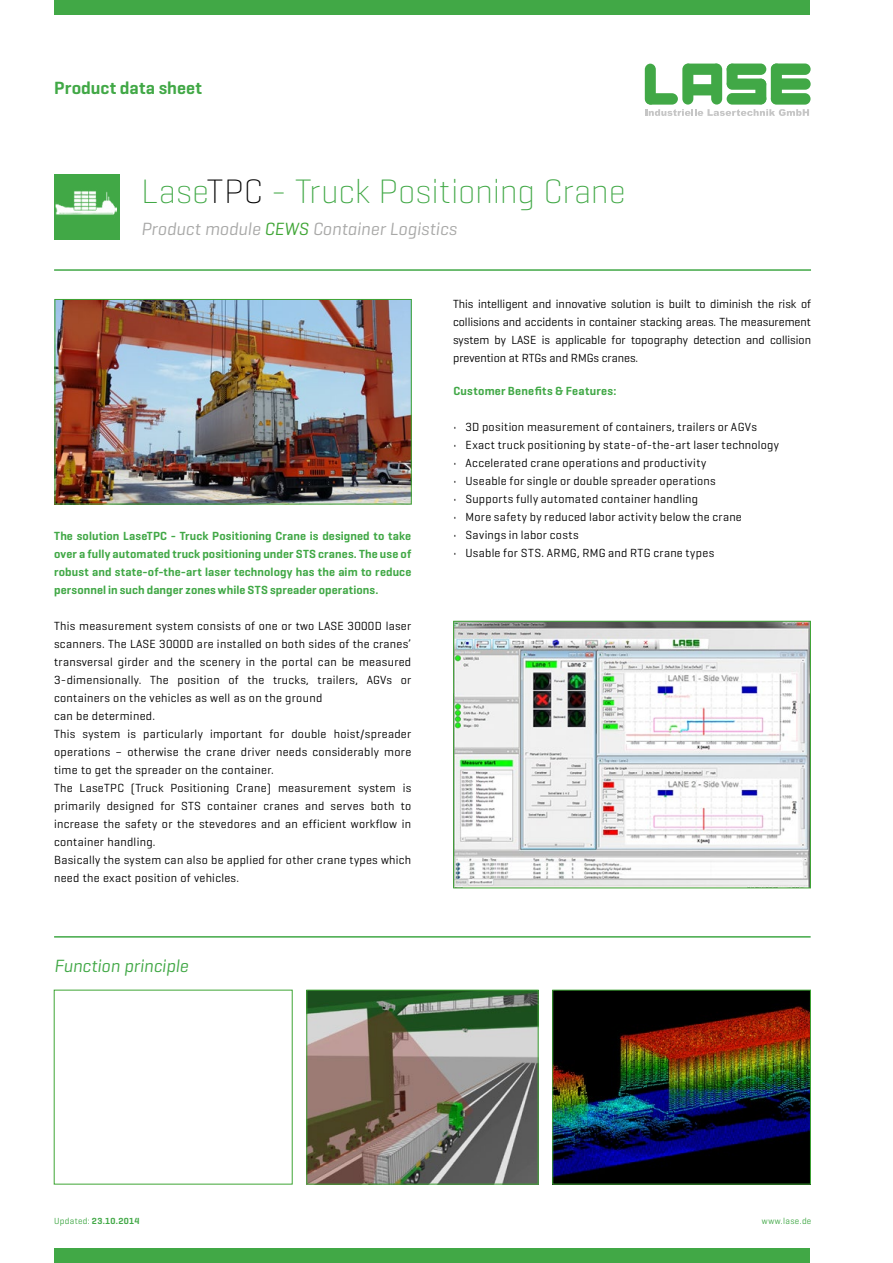
<style>
.page{position:relative;width:893px;height:1263px;background:#fff}
.page>*{position:absolute;margin:0;border:0;box-sizing:border-box;transform-origin:0 0}
.t1{font:200 34.5px "Geogrotesque";color:#41a846}
.t2{font:italic 18px "Geogrotesque";color:#a8a8a7}
.t3{font:italic 18px "Geogrotesque";color:#41a846}
.t4{font:600 18px "Geogrotesque";letter-spacing:.005em;color:#41a846}
.t5{font:12px/18px "Geogrotesque";letter-spacing:.025em;color:#000}
.t6{font:600 12px/18px "Geogrotesque";letter-spacing:.015em;color:#41a846;text-align:justify}
.t7{font:600 9px "Geogrotesque";letter-spacing:.04em;color:#41a846}
.t8{font:9px "Geogrotesque";letter-spacing:.04em;color:#41a846}
.s1{color:#000}
.s2{color:#3fa535}
.s3{font-weight:400}
</style>
<div class="page">
<div style="left:54px;top:1249px;width:756px;height:14px;background:#41a846"></div>
<img style="left:309px;top:992px;width:227px;height:190px">
<div style="left:307px;top:990px;width:231px;height:194px;border:1px solid #3fa535"></div>
<hr style="left:54px;top:936px;width:757px;height:2px;background:#41a846">
<img style="left:57px;top:301px;width:352px;height:201px">
<div style="left:55px;top:299px;width:356px;height:205px;border:1px solid #3fa535"></div>
<div style="left:54px;top:174px;width:65px;height:66px;background:#41a846"></div>
<img style="left:56px;top:191px;width:61px;height:24px">
<div style="left:54px;top:0;width:756px;height:14px;background:#41a846"></div>
<hr style="left:54px;top:269px;width:757px;height:2px;background:#41a846">
<img style="left:455px;top:623px;width:354px;height:263px">
<div style="left:453px;top:621px;width:358px;height:267px;border:1px solid #3fa535"></div>
<img style="left:554px;top:992px;width:255px;height:190px">
<div style="left:552px;top:990px;width:259px;height:194px;border:1px solid #3fa535"></div>
<div style="left:771px;top:64px;width:11px;height:40px;background:#41a846;border-radius:5px"></div>
<div style="left:684px;top:84px;width:37px;height:11px;background:#41a846;border-radius:5px"></div>
<div style="left:645px;top:64px;width:11px;height:41px;background:#41a846;border-radius:6px"></div>
<div style="left:645px;top:93px;width:33px;height:12px;background:#41a846;border-radius:6px"></div>
<div style="left:682px;top:64px;width:11px;height:41px;background:#41a846;border-radius:6px"></div>
<div style="left:711px;top:64px;width:11px;height:41px;background:#41a846;border-radius:6px"></div>
<div style="left:684px;top:64px;width:37px;height:11px;background:#41a846;border-radius:5px"></div>
<div style="left:727px;top:93px;width:39px;height:12px;background:#41a846;border-radius:6px"></div>
<div style="left:727px;top:64px;width:39px;height:11px;background:#41a846;border-radius:6px"></div>
<div style="left:727px;top:79px;width:39px;height:11px;background:#41a846;border-radius:6px"></div>
<div style="left:727px;top:64px;width:11px;height:25px;background:#41a846;border-radius:6px"></div>
<div style="left:755px;top:79px;width:11px;height:25px;background:#41a846;border-radius:6px"></div>
<div style="left:772px;top:78px;width:39px;height:12px;background:#41a846;border-radius:6px"></div>
<div style="left:771px;top:64px;width:40px;height:11px;background:#41a846;border-radius:6px"></div>
<div style="left:771px;top:93px;width:39px;height:12px;background:#41a846;border-radius:6px"></div>
<svg style="left:645px;top:109px;width:164px;height:7px"></svg>
<h2 class="t4" style="left:54px;top:76px;width:149px">Product data sheet</h2>
<h1 class="t1" style="left:141px;top:170px;width:486px">Lase<span class="s1">TPC</span> - Truck Positioning Crane</h1>
<h2 class="t2" style="left:141px;top:218px;width:317px">Product module <span class="s2">CEWS</span> Container Logistics</h2>
<p class="t6" style="left:54px;top:527px;width:359px">The solution LaseTPC - Truck Positioning Crane is designed to take over a fully automated truck positioning under STS cranes. The use of robust and state-of-the-art laser technology has the aim to reduce personnel in such danger zones while STS spreader operations.</p>
<p class="t5" style="left:54px;top:617px;width:359px">This measurement system consists of one or two LASE 3000D laser scanners. The LASE 3000D are installed on both sides of the cranes’ transversal girder and the scenery in the portal can be measured 3-dimensionally. The position of the trucks, trailers, AGVs or containers on the vehicles as well as on the ground<br>can be determined.<br>This system is particularly important for double hoist/spreader operations – otherwise the crane driver needs considerably more time to get the spreader on the container.<br>The LaseTPC (Truck Positioning Crane) measurement system is primarily designed for STS container cranes and serves both to increase the safety or the stevedores and an efficient workflow in container handling.<br>Basically the system can also be applied for other crane types which need the exact position of vehicles.</p>
<h2 class="t3" style="left:54px;top:955px;width:136px">Function principle</h2>
<p class="t5" style="left:453px;top:295px;width:359px;text-align:justify">This intelligent and innovative solution is built to diminish the risk of collisions and accidents in container stacking areas. The measurement system by LASE is applicable for topography detection and collision prevention at RTGs and RMGs cranes.</p>
<p class="t6" style="left:453px;top:382px;width:165px">Customer Benefits &amp; Features:</p>
<p class="t5" style="left:453px;top:418px;width:305px">• 3D position measurement of containers, trailers or AGVs</p>
<p class="t5" style="left:453px;top:436px;width:327px">• Exact truck positioning by state-of-the-art laser technology</p>
<p class="t5" style="left:453px;top:454px;width:254px">• Accelerated crane operations and productivity</p>
<p class="t5" style="left:453px;top:472px;width:264px">• Useable for single or double spreader operations</p>
<p class="t5" style="left:453px;top:490px;width:246px">• Supports fully automated container handling</p>
<p class="t5" style="left:453px;top:508px;width:290px">• More safety by reduced labor activity below the crane</p>
<p class="t5" style="left:453px;top:526px;width:127px">• Savings in labor costs</p>
<p class="t5" style="left:453px;top:544px;width:262px">• Usable for STS. ARMG, RMG and RTG crane types</p>
<p class="t7" style="left:54px;top:1215px;width:87px"><span class="s3">Updated:</span> 23.10.2014</p>
<p class="t8" style="left:762px;top:1215px;width:51px">www.lase.de</p>
</div>
